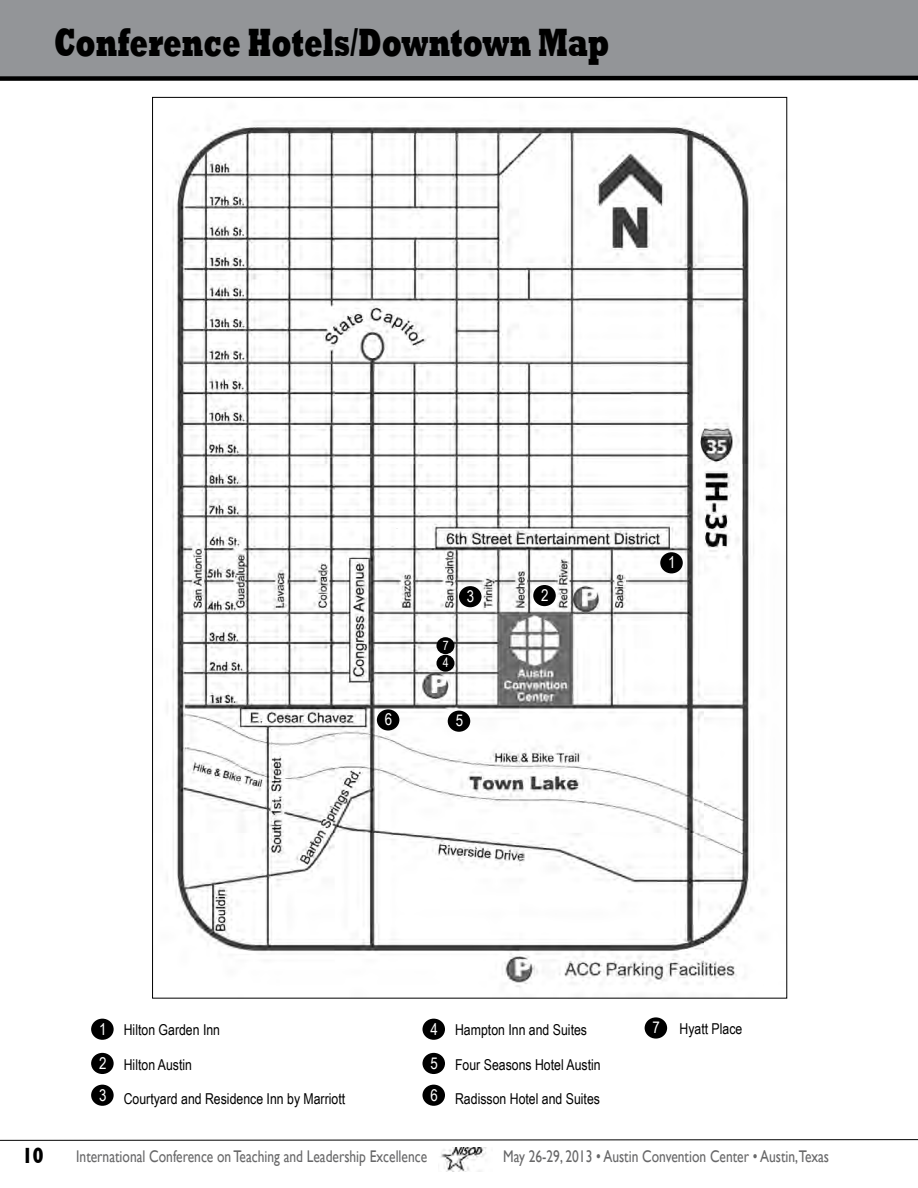
<style>
.page{position:relative;width:918px;height:1188px;background:#fff}
.page>*{position:absolute;margin:0;border:0;box-sizing:border-box;transform-origin:0 0}
.t1{font:800 40.5px "Rockwell";color:#000;scale:.67 1}
.t2{font:700 22.5px "Gill Sans";color:#000;scale:.8 1}
.t3{font:16.8px "Gill Sans";color:#686869;scale:.8 1}
.t4{font:16.2px/34.2px "Arial Narrow";color:#fff}
.t5{font:15px "Arial Narrow";color:#000}
.t6{font:13.05px "Arial Narrow";color:#fff}
.s1{font-size:16.2px;color:#fff}
</style>
<div class="page">
<div style="left:0;top:0;width:918px;height:78px;background:#939598"></div>
<svg style="left:0;top:75px;width:918px;height:6px;background:#2d2d2e"></svg>
<svg style="left:0;top:1139px;width:918px;height:2px;background:#7f7f7f"></svg>
<img style="left:440px;top:1148px;width:46px;height:23px">
<img style="left:172px;top:121px;width:582px;height:867px">
<div style="left:91px;top:1019px;width:23px;height:21px;background:#000;border-radius:50%"></div>
<div style="left:660px;top:552px;width:23px;height:21px;background:#000;border-radius:50%"></div>
<div style="left:533px;top:585px;width:23px;height:21px;background:#000;border-radius:50%"></div>
<div style="left:91px;top:1053px;width:23px;height:21px;background:#000;border-radius:50%"></div>
<div style="left:459px;top:586px;width:23px;height:21px;background:#000;border-radius:50%"></div>
<div style="left:91px;top:1085px;width:23px;height:21px;background:#000;border-radius:50%"></div>
<div style="left:422px;top:1019px;width:23px;height:21px;background:#000;border-radius:50%"></div>
<div style="left:422px;top:1053px;width:23px;height:21px;background:#000;border-radius:50%"></div>
<div style="left:422px;top:1085px;width:23px;height:21px;background:#000;border-radius:50%"></div>
<div style="left:436px;top:655px;width:19px;height:17px;background:#000;border-radius:50%"></div>
<div style="left:448px;top:711px;width:22px;height:21px;background:#000;border-radius:50%"></div>
<div style="left:377px;top:709px;width:22px;height:22px;background:#000;border-radius:50%"></div>
<div style="left:436px;top:637px;width:19px;height:17px;background:#000;border-radius:50%"></div>
<div style="left:645px;top:1017px;width:22px;height:22px;background:#000;border-radius:50%"></div>
<h1 class="t1" style="left:54px;top:19px;width:831px">Conference Hotels/Downtown Map</h1>
<p class="t6" style="left:443px;top:636px;width:7px">7</p>
<p class="t6" style="left:443px;top:653px;width:7px">4</p>
<p class="t4" style="left:467px;top:579px;width:9px">3</p>
<p class="t4" style="left:385px;top:702px;width:9px">6</p>
<p class="t4" style="left:456px;top:703px;width:9px">5</p>
<p class="t4" style="left:541px;top:577px;width:9px">2</p>
<p class="t4" style="left:668px;top:545px;width:9px">1</p>
<p class="t4" style="left:99px;top:1011px;width:9px">1</p>
<p class="t4" style="left:99px;top:1045px;width:9px">2</p>
<p class="t4" style="left:99px;top:1077px;width:9px">3</p>
<p class="t5" style="left:124px;top:1019px;width:98px">Hilton Garden Inn</p>
<p class="t5" style="left:124px;top:1054px;width:70px">Hilton Austin</p>
<p class="t5" style="left:124px;top:1088px;width:223px">Courtyard and Residence Inn by Marriott</p>
<p class="t4" style="left:430px;top:1011px;width:9px">4<br>5</p>
<p class="t4" style="left:430px;top:1077px;width:9px">6</p>
<p class="t5" style="left:455px;top:1019px;width:133px">Hampton Inn and Suites</p>
<p class="t5" style="left:455px;top:1054px;width:147px">Four Seasons Hotel Austin</p>
<p class="t5" style="left:455px;top:1088px;width:146px">Radisson Hotel and Suites</p>
<p class="t5" style="left:653px;top:1018px;width:91px"><span class="s1">7</span> Hyatt Place</p>
<h2 class="t2" style="left:22px;top:1142px;width:28px">10</h2>
<p class="t3" style="left:76px;top:1146px;width:440px">International Conference on Teaching and Leadership Excellence</p>
<p class="t3" style="left:503px;top:1146px;width:409px">May 26-29, 2013 • Austin Convention Center • Austin,Texas</p>
</div>
